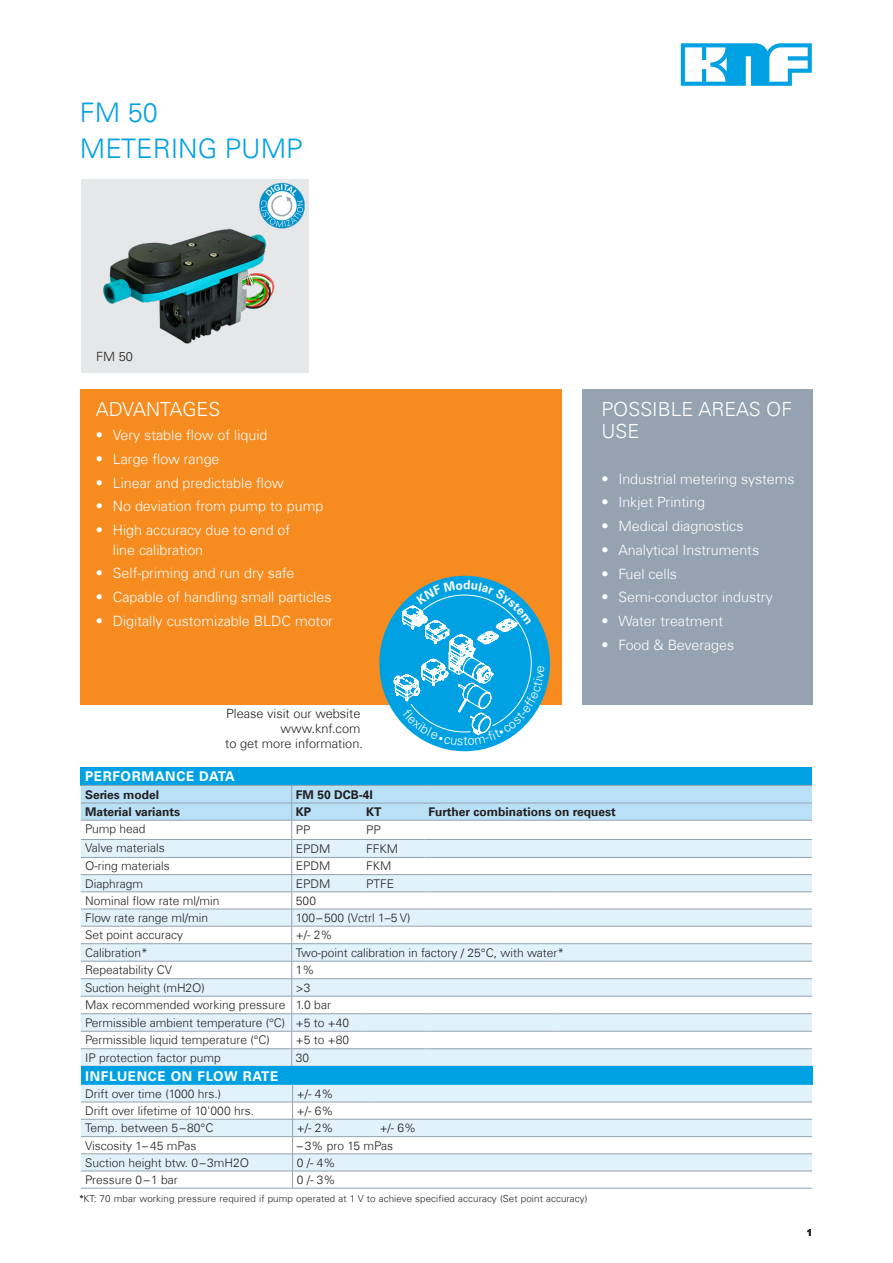
<style>
.page{position:relative;width:893px;height:1263px;background:#fff}
.page>*{position:absolute;margin:0;border:0;box-sizing:border-box;transform-origin:0 0}
.t1{font:300 27px/36px "Univers Com 45";color:#00a1e3}
.t2{font:300 19.5px/21.8px "Univers Com 45";color:#fff}
.t3{font:300 14.25px/19.5px "Univers Com 45";color:#fff}
.t4{font:700 13.5px "Univers Com 65";letter-spacing:.05em;color:#fff}
.t5{font:300 13.05px "Univers LT Std";color:#fff}
.t6{font:300 12.75px/15px "Univers Com 45";color:#231f20;text-align:right}
.t7{font:300 12px/17.5px "Univers Com 45";color:#231f20}
.t8{font:700 12px "Univers Com 65";color:#231f20}
.t9{font:300 9.75px "Univers Com 45";letter-spacing:.01em;color:#231f20}
.t10{font:700 9.75px "Arial";color:#231f20}
.s1{font-family:"Arial";font-weight:700}
</style>
<div class="page">
<div style="left:80px;top:389px;width:481px;height:315px;background:#f68b1f"></div>
<svg style="left:681px;top:43px;width:131px;height:43px"></svg>
<div style="left:583px;top:389px;width:230px;height:315px;background:#95a2b0"></div>
<div style="left:81px;top:179px;width:228px;height:193px;background:#e6e7e8"></div>
<img style="left:81px;top:228px;width:217px;height:145px">
<img style="left:258px;top:183px;width:47px;height:49px">
<div style="left:81px;top:767px;width:731px;height:18px;background:#00a1e3"></div>
<svg style="left:81px;top:785px;width:731px;height:281px"></svg>
<hr style="left:362px;top:891px;width:62px;height:1px;background:#95a2b0">
<hr style="left:424px;top:891px;width:71px;height:1px;background:#95a2b0">
<hr style="left:495px;top:891px;width:63px;height:1px;background:#95a2b0">
<hr style="left:558px;top:891px;width:254px;height:1px;background:#95a2b0">
<hr style="left:292px;top:909px;width:70px;height:1px;background:#95a2b0">
<hr style="left:362px;top:909px;width:62px;height:1px;background:#95a2b0">
<hr style="left:424px;top:909px;width:71px;height:1px;background:#95a2b0">
<hr style="left:495px;top:909px;width:63px;height:1px;background:#95a2b0">
<hr style="left:558px;top:909px;width:254px;height:1px;background:#95a2b0">
<hr style="left:362px;top:857px;width:62px;height:1px;background:#95a2b0">
<hr style="left:424px;top:857px;width:71px;height:1px;background:#95a2b0">
<hr style="left:362px;top:874px;width:62px;height:1px;background:#95a2b0">
<hr style="left:424px;top:874px;width:71px;height:1px;background:#95a2b0">
<div style="left:81px;top:1066px;width:731px;height:19px;background:#00a1e3"></div>
<div style="left:81px;top:1085px;width:211px;height:17px;background:#e1f2fb"></div>
<svg style="left:81px;top:1118px;width:211px;height:70px"></svg>
<div style="left:81px;top:1119px;width:212px;height:17px;background:#e1f2fb"></div>
<hr style="left:81px;top:1102px;width:212px;height:1px;background:#95a2b0">
<hr style="left:81px;top:1119px;width:212px;height:1px;background:#95a2b0">
<hr style="left:81px;top:1136px;width:212px;height:1px;background:#95a2b0">
<hr style="left:81px;top:1153px;width:212px;height:1px;background:#95a2b0">
<hr style="left:81px;top:1171px;width:212px;height:1px;background:#95a2b0">
<hr style="left:81px;top:1188px;width:212px;height:1px;background:#95a2b0">
<hr style="left:293px;top:1188px;width:82px;height:1px;background:#95a2b0">
<hr style="left:375px;top:1188px;width:437px;height:1px;background:#95a2b0">
<svg style="left:292px;top:1085px;width:520px;height:103px"></svg>
<hr style="left:293px;top:1153px;width:82px;height:1px;background:#95a2b0">
<hr style="left:375px;top:1153px;width:437px;height:1px;background:#95a2b0">
<svg style="left:379px;top:576px;width:171px;height:175px"></svg>
<h1 class="t1" style="left:80px;top:94px;width:224px">FM 50<br>METERING PUMP</h1>
<p class="t6" style="left:96px;top:349px;width:38px">FM 50</p>
<h2 class="t2" style="left:96px;top:398px;width:126px">ADVANTAGES</h2>
<p class="t3" style="left:96px;top:425px;width:173px">• Very stable flow of liquid</p>
<p class="t3" style="left:96px;top:449px;width:125px">• Large flow range</p>
<p class="t3" style="left:96px;top:473px;width:189px">• Linear and predictable flow</p>
<p class="t3" style="left:96px;top:496px;width:229px">• No deviation from pump to pump</p>
<p class="t3" style="left:113px;top:520px;width:179px;text-indent:-17px">• High accuracy due to end of line calibration</p>
<p class="t3" style="left:96px;top:563px;width:200px">• Self-priming and run dry safe</p>
<p class="t3" style="left:96px;top:587px;width:237px">• Capable of handling small particles</p>
<p class="t3" style="left:96px;top:611px;width:239px">• Digitally customizable BLDC motor</p>
<h2 class="t2" style="left:601px;top:398px;width:192px">POSSIBLE AREAS OF<br>USE</h2>
<p class="t3" style="left:601px;top:469px;width:195px">• Industrial metering systems</p>
<p class="t3" style="left:601px;top:492px;width:105px">• Inkjet Printing</p>
<p class="t3" style="left:601px;top:516px;width:144px">• Medical diagnostics</p>
<p class="t3" style="left:601px;top:540px;width:159px">• Analytical Instruments</p>
<p class="t3" style="left:601px;top:564px;width:77px">• Fuel cells</p>
<p class="t3" style="left:601px;top:587px;width:173px">• Semi-conductor industry</p>
<p class="t3" style="left:601px;top:611px;width:123px">• Water treatment</p>
<p class="t3" style="left:601px;top:635px;width:134px">• Food &amp; Beverages</p>
<p class="t6" style="left:225px;top:706px;width:139px">Please visit our website www.knf.com<br>to get more information.</p>
<p class="t5" style="left:463px;top:733px;width:6px">t</p>
<p class="t4" style="left:85px;top:768px;width:151px">PERFORMANCE DATA</p>
<p class="t8" style="left:85px;top:787px;width:76px">Series model</p>
<p class="t8" style="left:296px;top:787px;width:78px">FM 50 DCB-4I</p>
<p class="t8" style="left:85px;top:805px;width:97px">Material variants</p>
<p class="t8" style="left:296px;top:805px;width:17px">KP</p>
<p class="t8" style="left:366px;top:805px;width:17px">KT</p>
<p class="t8" style="left:429px;top:805px;width:189px">Further combinations on request</p>
<p class="t7" style="left:85px;top:820px;width:62px">Pump head</p>
<p class="t7" style="left:296px;top:821px;width:16px">PP</p>
<p class="t7" style="left:366px;top:821px;width:16px">PP</p>
<p class="t7" style="left:85px;top:839px;width:81px">Valve materials</p>
<p class="t7" style="left:296px;top:840px;width:36px">EPDM</p>
<p class="t7" style="left:366px;top:840px;width:34px">FFKM</p>
<p class="t7" style="left:85px;top:857px;width:86px">O-ring materials</p>
<p class="t7" style="left:296px;top:857px;width:36px">EPDM</p>
<p class="t7" style="left:366px;top:857px;width:27px">FKM</p>
<p class="t7" style="left:85px;top:874px;width:60px">Diaphragm</p>
<p class="t7" style="left:296px;top:874px;width:36px">EPDM</p>
<p class="t7" style="left:366px;top:874px;width:30px">PTFE</p>
<p class="t7" style="left:85px;top:892px;width:136px">Nominal flow rate ml/min</p>
<p class="t7" style="left:296px;top:892px;width:22px">500</p>
<p class="t7" style="left:85px;top:909px;width:125px">Flow rate range ml/min</p>
<p class="t7" style="left:296px;top:909px;width:116px">100–500 (Vctrl 1–5 V)</p>
<p class="t7" style="left:85px;top:926px;width:100px">Set point accuracy</p>
<p class="t7" style="left:296px;top:926px;width:38px">+/- 2%</p>
<p class="t7" style="left:85px;top:944px;width:64px">Calibration*</p>
<p class="t7" style="left:296px;top:944px;width:270px">Two-point calibration in factory / 25°C, with water*</p>
<p class="t7" style="left:85px;top:961px;width:89px">Repeatability CV</p>
<p class="t7" style="left:296px;top:961px;width:20px">1%</p>
<p class="t7" style="left:85px;top:979px;width:121px">Suction height (mH2O)</p>
<p class="t7" style="left:85px;top:979px;width:266px;text-indent:211px">&gt;3<br>Max recommended working pressure 1.0 bar<br>Permissible ambient temperature (°C) +5 to +40<br>Permissible liquid temperature (°C)</p>
<p class="t7" style="left:296px;top:1031px;width:55px">+5 to +80</p>
<p class="t7" style="left:85px;top:1049px;width:137px">IP protection factor pump</p>
<p class="t7" style="left:296px;top:1049px;width:15px">30</p>
<p class="t4" style="left:85px;top:1068px;width:195px">INFLUENCE ON FLOW RATE</p>
<p class="t7" style="left:85px;top:1085px;width:137px">Drift over time (1000 hrs.)</p>
<p class="t7" style="left:297px;top:1085px;width:38px">+/- 4%</p>
<p class="t7" style="left:85px;top:1102px;width:170px">Drift over lifetime of 10'000 hrs.</p>
<p class="t7" style="left:297px;top:1102px;width:38px">+/- 6%</p>
<p class="t7" style="left:85px;top:1119px;width:130px">Temp. between 5–80°C</p>
<p class="t7" style="left:297px;top:1119px;width:38px">+/- 2%</p>
<p class="t7" style="left:380px;top:1119px;width:38px">+/- 6%</p>
<p class="t7" style="left:85px;top:1136px;width:113px">Viscosity 1– 45 mPas</p>
<p class="t7" style="left:297px;top:1136px;width:98px">– 3% pro 15 mPas</p>
<p class="t7" style="left:85px;top:1154px;width:166px">Suction height btw. 0–3mH2O</p>
<p class="t7" style="left:297px;top:1154px;width:40px">0 /- 4%</p>
<p class="t7" style="left:85px;top:1171px;width:94px">Pressure 0–1 bar</p>
<p class="t7" style="left:297px;top:1171px;width:40px">0 /- 3%</p>
<p class="t9" style="left:80px;top:1193px;width:509px"><span class="s1">*</span>KT: 70 mbar working pressure required if pump operated at 1 V to achieve specified accuracy (Set point accuracy)</p>
<p class="t10" style="left:807px;top:1226px;width:7px">1</p>
</div>
